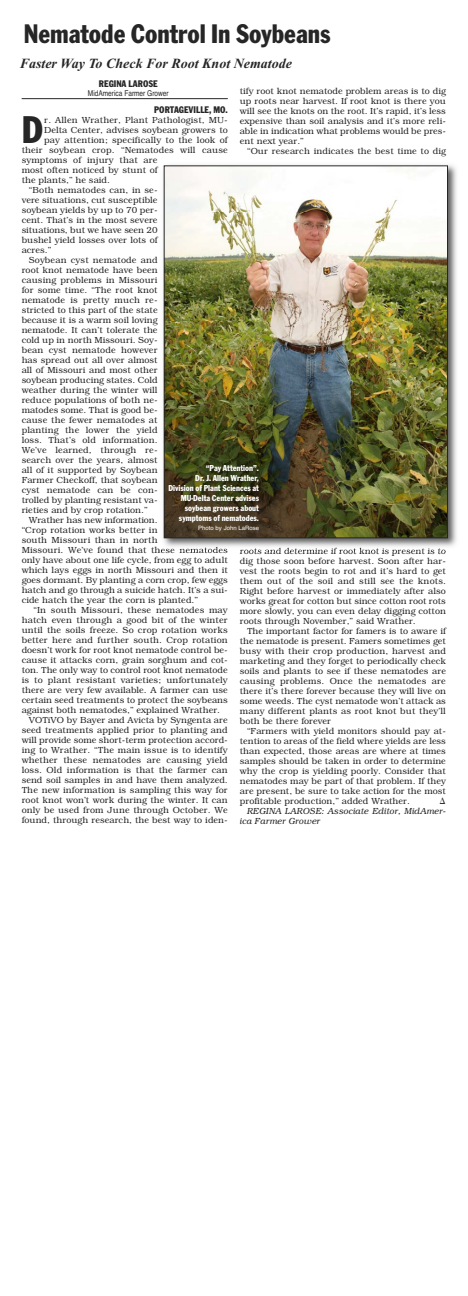
<style>
.page{position:relative;width:468px;height:1296px;background:#fff}
.page>*{position:absolute;margin:0;border:0;box-sizing:border-box;transform-origin:0 0}
.t1{font:condensed 40.3px "Franklin Got T";color:#272627}
.t2{font:condensed 28px "Franklin Got T";color:#272627}
.t3{font:italic 700 14px "Times New Roman";color:#272627}
.t4{font:condensed 10px "Franklin Got T";color:#272627}
.t5{font:300 9px/10px "Bookman";color:#272627;text-align:justify}
.t6{font:condensed 9px/10px "Franklin Got T";color:#fff;text-align:right}
.t7{font:italic 300 9px/10px "Bookman";color:#272627}
.t8{font:condensed 8px "Helvetica";color:#272627}
.t9{font:6px "Helvetica";color:#fff}
</style>
<div class="page">
<hr style="left:22px;top:98px;width:206px;height:1px;background:#272627">
<img style="left:159px;top:164px;width:298px;height:388px">
<img style="left:240px;top:548px;width:58px;height:4px">
<img style="left:166px;top:167px;width:280px;height:369px">
<div style="left:164px;top:165px;width:284px;height:373px;border:1px solid #272627"></div>
<h2 class="t2" style="left:24px;top:17px;width:308px">Nematode Control In Soybeans</h2>
<h3 class="t3" style="left:20px;top:55px;width:274px">Faster Way To Check For Root Knot Nematode</h3>
<p class="t4" style="left:99px;top:78px;width:60px">REGINA LAROSE</p>
<p class="t8" style="left:88px;top:89px;width:82px">MidAmerica Farmer Grower</p>
<p class="t4" style="left:154px;top:104px;width:75px">PORTAGEVILLE, MO.</p>
<p class="t5" style="left:240px;top:86px;width:208px">tify root knot nematode problem areas is to dig up roots near harvest. If root knot is there you will see the knots on the root. It’s rapid, it’s less expensive than soil analysis and it’s more reli&shy;able in indication what problems would be pres&shy;ent next year.”</p>
<p class="t5" style="left:247px;top:146px;width:200px">“Our research indicates the best time to dig</p>
<h1 class="t1" style="left:22px;top:106px;width:23px">D</h1>
<p class="t5" style="left:44px;top:115px;width:185px">r. Allen Wrather, Plant Pathologist, MU-</p>
<p class="t5" style="left:44px;top:125px;width:185px">Delta Center, advises soybean growers to</p>
<p class="t5" style="left:44px;top:135px;width:185px">pay attention; specifically to the look of</p>
<p class="t5" style="left:22px;top:145px;width:208px">their soybean crop. “Nematodes will cause</p>
<p class="t5" style="left:22px;top:155px;width:138px">symptoms of injury that are</p>
<p class="t5" style="left:22px;top:165px;width:137px">most often noticed by stunt of</p>
<p class="t5" style="left:22px;top:175px;width:90px">the plants,” he said.</p>
<p class="t5" style="left:29px;top:185px;width:130px">“Both nematodes can, in se-</p>
<p class="t5" style="left:22px;top:195px;width:137px">vere situations, cut susceptible</p>
<p class="t5" style="left:22px;top:205px;width:138px">soybean yields by up to 70 per-</p>
<p class="t5" style="left:22px;top:215px;width:137px">cent. That’s in the most severe</p>
<p class="t5" style="left:22px;top:225px;width:137px">situations, but we have seen 20</p>
<p class="t5" style="left:22px;top:235px;width:137px">bushel yield losses over lots of</p>
<p class="t5" style="left:22px;top:245px;width:31px">acres.”</p>
<p class="t5" style="left:29px;top:255px;width:130px">Soybean cyst nematode and</p>
<p class="t5" style="left:22px;top:265px;width:137px">root knot nematode have been</p>
<p class="t5" style="left:22px;top:275px;width:137px">causing problems in Missouri</p>
<p class="t5" style="left:22px;top:285px;width:137px">for some time. “The root knot</p>
<p class="t5" style="left:22px;top:295px;width:138px">nematode is pretty much re-</p>
<p class="t5" style="left:22px;top:305px;width:138px">stricted to this part of the state</p>
<p class="t5" style="left:22px;top:315px;width:137px">because it is a warm soil loving</p>
<p class="t5" style="left:22px;top:325px;width:137px">nematode. It can’t tolerate the</p>
<p class="t5" style="left:22px;top:335px;width:137px">cold up in north Missouri. Soy-</p>
<p class="t5" style="left:22px;top:345px;width:137px">bean cyst nematode however</p>
<p class="t5" style="left:22px;top:355px;width:137px">has spread out all over almost</p>
<p class="t5" style="left:22px;top:365px;width:137px">all of Missouri and most other</p>
<p class="t5" style="left:22px;top:375px;width:138px">soybean producing states. Cold</p>
<p class="t5" style="left:22px;top:385px;width:138px">weather during the winter will</p>
<p class="t5" style="left:22px;top:395px;width:137px">reduce populations of both ne-</p>
<p class="t5" style="left:22px;top:405px;width:137px">matodes some. That is good be-</p>
<p class="t5" style="left:22px;top:415px;width:137px">cause the fewer nematodes at</p>
<p class="t5" style="left:22px;top:425px;width:137px">planting the lower the yield</p>
<p class="t5" style="left:22px;top:435px;width:137px">loss. That’s old information.</p>
<p class="t5" style="left:22px;top:445px;width:137px">We’ve learned, through re-</p>
<p class="t5" style="left:22px;top:455px;width:138px">search over the years, almost</p>
<p class="t5" style="left:22px;top:465px;width:138px">all of it supported by Soybean</p>
<p class="t5" style="left:22px;top:475px;width:137px">Farmer Checkoff, that soybean</p>
<p class="t5" style="left:22px;top:485px;width:137px">cyst nematode can be con-</p>
<p class="t5" style="left:22px;top:495px;width:137px">trolled by planting resistant va-</p>
<p class="t5" style="left:22px;top:505px;width:127px">rieties and by crop rotation.”</p>
<p class="t5" style="left:29px;top:515px;width:130px">Wrather has new information.</p>
<p class="t5" style="left:22px;top:525px;width:137px">“Crop rotation works better in</p>
<p class="t5" style="left:22px;top:535px;width:137px">south Missouri than in north</p>
<p class="t5" style="left:22px;top:545px;width:208px">Missouri. We’ve found that these nematodes</p>
<p class="t5" style="left:22px;top:555px;width:208px">only have about one life cycle, from egg to adult</p>
<p class="t5" style="left:22px;top:565px;width:208px">which lays eggs in north Missouri and then it</p>
<p class="t5" style="left:22px;top:575px;width:208px">goes dormant. By planting a corn crop, few eggs</p>
<p class="t5" style="left:22px;top:585px;width:208px">hatch and go through a suicide hatch. It’s a sui-</p>
<p class="t5" style="left:22px;top:595px;width:178px">cide hatch the year the corn is planted.”</p>
<p class="t5" style="left:33px;top:605px;width:196px">“In south Missouri, these nematodes may</p>
<p class="t5" style="left:22px;top:615px;width:208px">hatch even through a good bit of the winter</p>
<p class="t5" style="left:22px;top:625px;width:208px">until the soils freeze. So crop rotation works</p>
<p class="t5" style="left:22px;top:635px;width:208px">better here and further south. Crop rotation</p>
<p class="t5" style="left:22px;top:645px;width:208px">doesn’t work for root knot nematode control be-</p>
<p class="t5" style="left:22px;top:655px;width:208px">cause it attacks corn, grain sorghum and cot-</p>
<p class="t5" style="left:22px;top:665px;width:208px">ton. The only way to control root knot nematode</p>
<p class="t5" style="left:22px;top:675px;width:208px">is to plant resistant varieties; unfortunately</p>
<p class="t5" style="left:22px;top:685px;width:208px">there are very few available. A farmer can use</p>
<p class="t5" style="left:22px;top:695px;width:208px">certain seed treatments to protect the soybeans</p>
<p class="t5" style="left:22px;top:705px;width:200px">against both nematodes,” explained Wrather.</p>
<p class="t5" style="left:29px;top:715px;width:200px">VOTiVO by Bayer and Avicta by Syngenta are</p>
<p class="t5" style="left:22px;top:725px;width:208px">seed treatments applied prior to planting and</p>
<p class="t5" style="left:22px;top:735px;width:208px">will provide some short-term protection accord-</p>
<p class="t5" style="left:22px;top:745px;width:208px">ing to Wrather. “The main issue is to identify</p>
<p class="t5" style="left:22px;top:755px;width:208px">whether these nematodes are causing yield</p>
<p class="t5" style="left:22px;top:765px;width:208px">loss. Old information is that the farmer can</p>
<p class="t5" style="left:22px;top:775px;width:208px">send soil samples in and have them analyzed.</p>
<p class="t5" style="left:22px;top:785px;width:208px">The new information is sampling this way for</p>
<p class="t5" style="left:22px;top:795px;width:208px">root knot won’t work during the winter. It can</p>
<p class="t5" style="left:22px;top:805px;width:208px">only be used from June through October. We</p>
<p class="t5" style="left:22px;top:815px;width:208px">found, through research, the best way to iden-</p>
<p class="t6" style="left:168px;top:463px;width:92px">“Pay Attention”.<br>Dr. J. Allen Wrather,<br>Division of Plant Sciences at<br>MU-Delta Center advises soybean growers about symptoms of nematodes.</p>
<p class="t9" style="left:198px;top:525px;width:62px">Photo by John LaRose</p>
<p class="t5" style="left:240px;top:546px;width:208px">roots and determine if root knot is present is to dig those soon before harvest. Soon after har&shy;vest the roots begin to rot and it’s hard to get them out of the soil and still see the knots.<br>Right before harvest or immediately after also works great for cotton but since cotton root rots more slowly, you can even delay digging cotton roots through November,” said Wrather.</p>
<p class="t5" style="left:240px;top:626px;width:208px;text-indent:7px">The important factor for famers is to aware if the nematode is present. Famers sometimes get busy with their crop production, harvest and marketing and they forget to periodically check soils and plants to see if these nematodes are causing problems. Once the nematodes are there it’s there forever because they will live on some weeds. The cyst nematode won’t attack as many different plants as root knot but they’ll both be there forever</p>
<p class="t5" style="left:240px;top:726px;width:208px;text-indent:7px">“Farmers with yield monitors should pay at&shy;tention to areas of the field where yields are less than expected, those areas are where at times samples should be taken in order to determine why the crop is yielding poorly. Consider that nematodes may be part of that problem. If they are present, be sure to take action for the most profitable production,” added Wrather.</p>
<p class="t5" style="left:440px;top:796px;width:7px">∆</p>
<p class="t7" style="left:240px;top:806px;width:207px;text-indent:7px">REGINA LAROSE: Associate Editor, MidAmer&shy;ica Farmer Grower</p>
</div>
